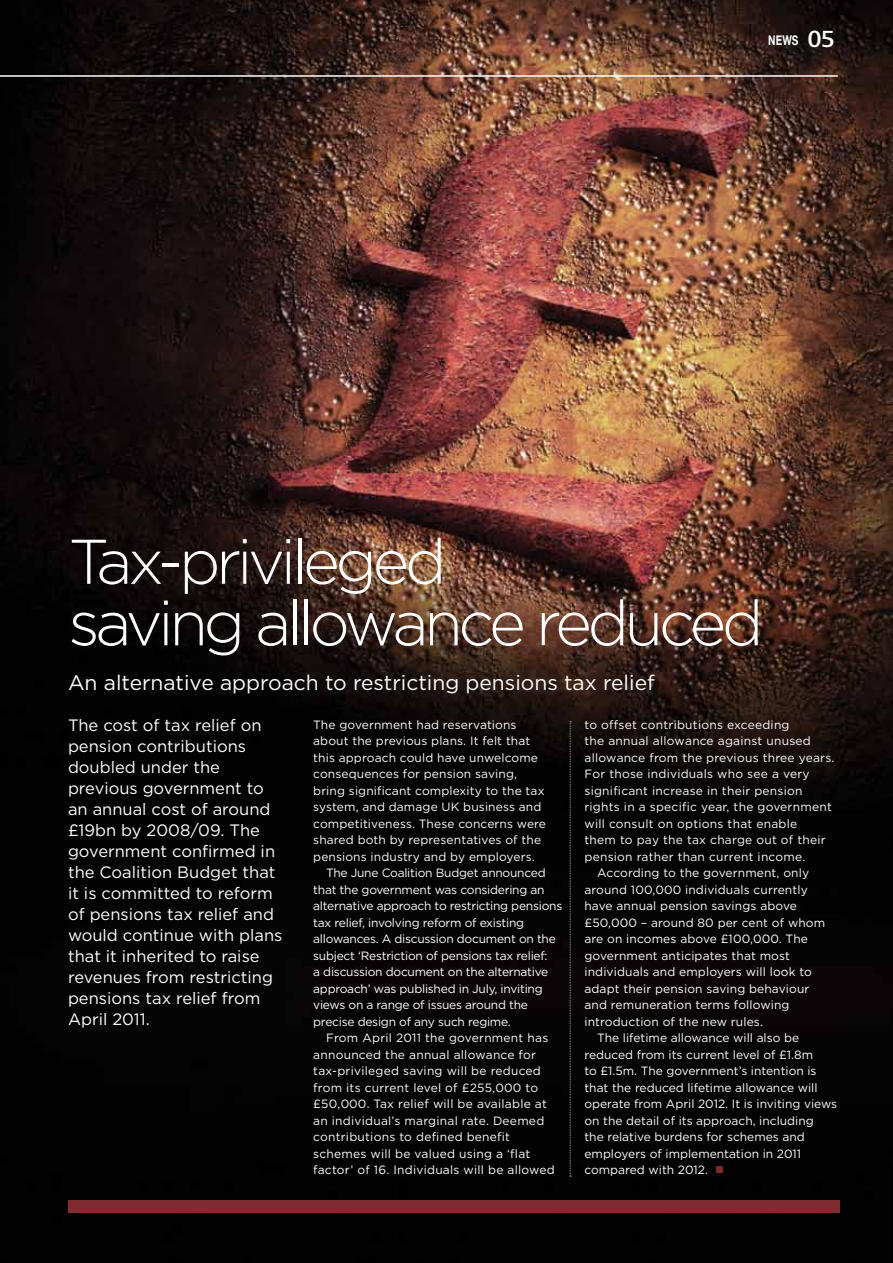
<style>
.page{position:relative;width:893px;height:1263px;background:#fff}
.page>*{position:absolute;margin:0;border:0;box-sizing:border-box;transform-origin:0 0}
.t1{font:300 63px/61.5px "Gotham HTF";letter-spacing:-.07em;color:#fff}
.t2{font:21px "Gotham HTF";color:#fff}
.t3{font:16.5px/21px "Gotham HTF";color:#fff}
.t4{font:13.5px "Alte Haas Grotesk Bold";color:#fff;scale:.75 1}
.t5{font:12px "Gotham HTF";letter-spacing:.01em;color:#fff}
.t6{font:12px "Gotham HTF";letter-spacing:-.02em;color:#fff}
.s1{font-family:"Advert";font-size:22.5px}
.s2{color:#802b2f}
</style>
<div class="page">
<img style="left:0;top:0;width:893px;height:1263px">
<hr style="left:0;top:75px;width:838px;height:2px;background:#fff">
<div style="left:68px;top:1200px;width:772px;height:13px;background:#802b2f"></div>
<svg style="left:570px;top:721px;width:1px;height:456px"></svg>
<p class="t4" style="left:768px;top:32px;width:90px">nEWs <span class="s1">05</span></p>
<h1 class="t1" style="left:68px;top:530px;width:697px">tax-privileged<br>saving allowance reduced</h1>
<h2 class="t2" style="left:68px;top:671px;width:588px">An alternative approach to restricting pensions tax relief</h2>
<p class="t3" style="left:68px;top:714px;width:216px">The cost of tax relief on pension contributions doubled under the previous government to an annual cost of around £19bn by 2008/09. The government confirmed in the Coalition Budget that it is committed to reform of pensions tax relief and would continue with plans that it inherited to raise revenues from restricting pensions tax relief from<br>April 2011.</p>
<p class="t5" style="left:313px;top:718px;width:205px">The government had reservations</p>
<p class="t5" style="left:313px;top:734px;width:219px">about the previous plans. It felt that</p>
<p class="t5" style="left:313px;top:751px;width:226px">this approach could have unwelcome</p>
<p class="t5" style="left:313px;top:767px;width:205px">consequences for pension saving,</p>
<p class="t5" style="left:313px;top:784px;width:233px">bring significant complexity to the tax</p>
<p class="t5" style="left:313px;top:800px;width:230px">system, and damage uk business and</p>
<p class="t5" style="left:313px;top:817px;width:234px">competitiveness. These concerns were</p>
<p class="t5" style="left:313px;top:833px;width:229px">shared both by representatives of the</p>
<p class="t5" style="left:313px;top:850px;width:223px">pensions industry and by employers.</p>
<p class="t6" style="left:326px;top:866px;width:221px">The June Coalition Budget announced</p>
<p class="t6" style="left:313px;top:883px;width:233px">that the government was considering an</p>
<p class="t6" style="left:313px;top:899px;width:251px">alternative approach to restricting pensions</p>
<p class="t6" style="left:313px;top:916px;width:212px">tax relief, involving reform of existing</p>
<p class="t6" style="left:313px;top:932px;width:244px">allowances. A discussion document on the</p>
<p class="t6" style="left:313px;top:949px;width:236px">subject ‘Restriction of pensions tax relief:</p>
<p class="t6" style="left:313px;top:965px;width:237px">a discussion document on the alternative</p>
<p class="t6" style="left:313px;top:982px;width:231px">approach’ was published in July, inviting</p>
<p class="t6" style="left:313px;top:998px;width:216px">views on a range of issues around the</p>
<p class="t6" style="left:313px;top:1015px;width:199px">precise design of any such regime.</p>
<p class="t5" style="left:326px;top:1031px;width:224px">From April 2011 the government has</p>
<p class="t5" style="left:313px;top:1048px;width:224px">announced the annual allowance for</p>
<p class="t5" style="left:313px;top:1064px;width:229px">tax-privileged saving will be reduced</p>
<p class="t5" style="left:313px;top:1081px;width:226px">from its current level of £255,000 to</p>
<p class="t5" style="left:313px;top:1097px;width:235px">£50,000. Tax relief will be available at</p>
<p class="t5" style="left:313px;top:1114px;width:233px">an individual’s marginal rate. Deemed</p>
<p class="t5" style="left:313px;top:1130px;width:198px">contributions to defined benefit</p>
<p class="t5" style="left:313px;top:1147px;width:219px">schemes will be valued using a ‘flat</p>
<p class="t5" style="left:313px;top:1163px;width:243px">factor’ of 16. Individuals will be allowed</p>
<p class="t5" style="left:584px;top:718px;width:207px">to offset contributions exceeding</p>
<p class="t5" style="left:584px;top:734px;width:228px">the annual allowance against unused</p>
<p class="t5" style="left:584px;top:751px;width:252px">allowance from the previous three years.</p>
<p class="t5" style="left:584px;top:767px;width:227px">For those individuals who see a very</p>
<p class="t5" style="left:584px;top:784px;width:220px">significant increase in their pension</p>
<p class="t5" style="left:584px;top:800px;width:249px">rights in a specific year, the government</p>
<p class="t5" style="left:584px;top:817px;width:214px">will consult on options that enable</p>
<p class="t5" style="left:584px;top:833px;width:243px">them to pay the tax charge out of their</p>
<p class="t5" style="left:584px;top:850px;width:222px">pension rather than current income.</p>
<p class="t5" style="left:597px;top:866px;width:213px">According to the government, only</p>
<p class="t5" style="left:584px;top:883px;width:225px">around 100,000 individuals currently</p>
<p class="t5" style="left:584px;top:899px;width:214px">have annual pension savings above</p>
<p class="t5" style="left:584px;top:916px;width:242px">£50,000 – around 80 per cent of whom</p>
<p class="t5" style="left:584px;top:932px;width:225px">are on incomes above £100,000. The</p>
<p class="t5" style="left:584px;top:949px;width:207px">government anticipates that most</p>
<p class="t5" style="left:584px;top:965px;width:229px">individuals and employers will look to</p>
<p class="t5" style="left:584px;top:982px;width:227px">adapt their pension saving behaviour</p>
<p class="t5" style="left:584px;top:998px;width:207px">and remuneration terms following</p>
<p class="t5" style="left:584px;top:1015px;width:180px">introduction of the new rules.</p>
<p class="t5" style="left:597px;top:1031px;width:203px">The lifetime allowance will also be</p>
<p class="t5" style="left:584px;top:1048px;width:230px">reduced from its current level of £1.8m</p>
<p class="t5" style="left:584px;top:1064px;width:234px">to £1.5m. The government’s intention is</p>
<p class="t5" style="left:584px;top:1081px;width:235px">that the reduced lifetime allowance will</p>
<p class="t5" style="left:584px;top:1097px;width:254px">operate from April 2012. It is inviting views</p>
<p class="t5" style="left:584px;top:1114px;width:231px">on the detail of its approach, including</p>
<p class="t5" style="left:584px;top:1130px;width:222px">the relative burdens for schemes and</p>
<p class="t5" style="left:584px;top:1147px;width:218px">employers of implementation in 2011</p>
<p class="t5" style="left:584px;top:1163px;width:141px">compared with 2012. <span class="s2">■</span></p>
</div>
